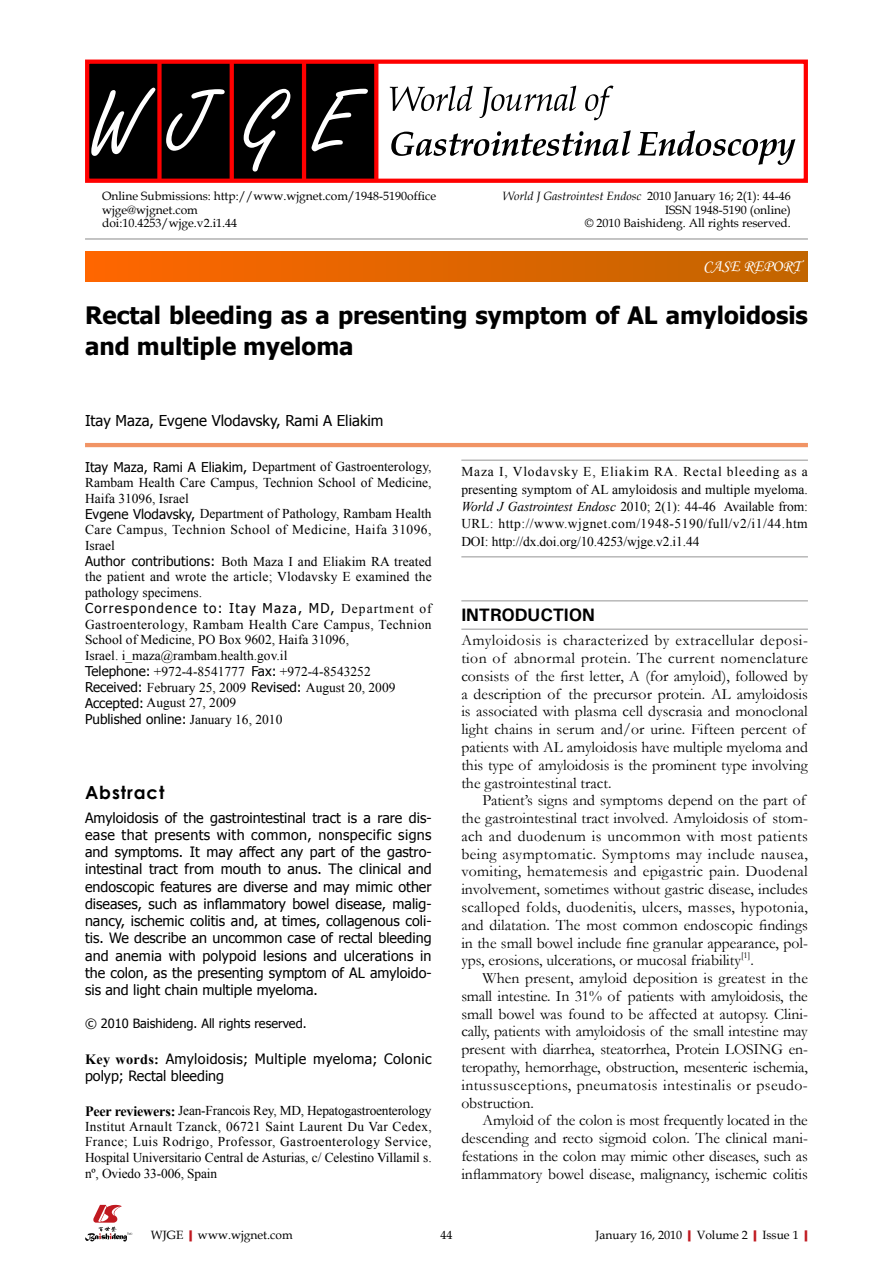
<style>
.page{position:relative;width:893px;height:1263px;background:#fff}
.page>*{position:absolute;margin:0;border:0;box-sizing:border-box;transform-origin:0 0}
.t1{font:700 24px/31.5px "Tahoma";color:#000}
.t2{font:700 18px "Univers";letter-spacing:-.01em;color:#000}
.t3{font:700 18px "Century Gothic";letter-spacing:.05em;color:#000}
.t4{font:16.5px "Monotype Corsiva";color:#fff}
.t5{font:15.75px/17.7px "Garamond";color:#000}
.t6{font:15.75px "Garamond";letter-spacing:.025em;color:#000}
.t7{font:15px "Tahoma";color:#000}
.t8{font:14.25px/17.2px "Tahoma";color:#000;text-align:justify}
.t9{font:14.25px/17.2px "Tahoma";letter-spacing:.025em;color:#000}
.t10{font:13.5px/15.8px "Times New Roman";color:#000}
.t11{font:13.5px "Tahoma";letter-spacing:.09em;color:#000}
.t12{font:13.5px "Tahoma";color:#000}
.t13{font:12.75px "Tahoma";color:#000}
.t14{font:12px/13.5px "Book Antiqua";color:#000;text-align:right}
.t15{font:9.15px "Garamond";color:#000}
.s1{font-style:italic}
.s2{font-family:"Tahoma"}
.s3{font-family:"Times New Roman"}
.s4{font-family:"Times New Roman";font-weight:700}
.s5{font-weight:700;font-size:14.25px}
.s6{font-weight:700;color:#c01920}
</style>
<div class="page">
<div style="left:85px;top:252px;width:723px;height:29px;background:linear-gradient(to right,#f60,#c16500)"></div>
<hr style="left:85px;top:239px;width:723px;height:1px;background:#898989">
<hr style="left:85px;top:443px;width:723px;height:4px;background:#f19465">
<div style="left:87px;top:61px;width:289px;height:121px;background:#000"></div>
<div style="left:157px;top:61px;width:5px;height:121px;background:#f00"></div>
<svg style="left:230px;top:65px;width:4px;height:113px"></svg>
<hr style="left:302px;top:61px;width:4px;height:121px;background:#f00">
<svg style="left:374px;top:65px;width:4px;height:113px"></svg>
<div style="left:85px;top:60px;width:723px;height:123px;border:4px solid #f00"></div>
<svg style="left:311px;top:89px;width:57px;height:62px"></svg>
<svg style="left:244px;top:89px;width:46px;height:83px"></svg>
<svg style="left:166px;top:89px;width:59px;height:62px"></svg>
<svg style="left:91px;top:88px;width:64px;height:68px"></svg>
<svg style="left:390px;top:86px;width:223px;height:34px"></svg>
<svg style="left:391px;top:130px;width:404px;height:35px"></svg>
<svg style="left:85px;top:1205px;width:48px;height:36px"></svg>
<hr style="left:461px;top:601px;width:347px;height:1px;background:#949495">
<hr style="left:461px;top:629px;width:347px;height:1px;background:#949495">
<hr style="left:461px;top:460px;width:347px;height:1px;background:#949495">
<hr style="left:461px;top:557px;width:347px;height:1px;background:#949495">
<p class="t14" style="left:102px;top:189px;width:336px;text-align:left">Online Submissions: http://www.wjgnet.com/1948-5190office wjge@wjgnet.com<br>doi:10.4253/wjge.v2.i1.44</p>
<p class="t14" style="left:503px;top:189px;width:290px"><span class="s1">World J Gastrointest Endosc</span> 2010 January 16; 2(1): 44-46<br>ISSN 1948-5190 (online)<br>© 2010 Baishideng. All rights reserved.</p>
<p class="t4" style="left:703px;top:256px;width:99px">CASE REPORT</p>
<h1 class="t1" style="left:85px;top:297px;width:724px">Rectal bleeding as a presenting symptom of AL amyloidosis and multiple myeloma</h1>
<p class="t7" style="left:85px;top:410px;width:300px">Itay Maza, Evgene Vlodavsky, Rami A Eliakim</p>
<p class="t10" style="left:85px;top:459px;width:348px"><span class="s2">Itay Maza, Rami A Eliakim,</span> Department of Gastroenterology, Rambam Health Care Campus, Technion School of Medicine, Haifa 31096, Israel<br><span class="s2">Evgene Vlodavsky,</span> Department of Pathology, Rambam Health Care Campus, Technion School of Medicine, Haifa 31096, Israel<br><span class="s2">Author contributions:</span> Both Maza I and Eliakim RA treated the patient and wrote the article; Vlodavsky E examined the pathology specimens.</p>
<p class="t11" style="left:85px;top:599px;width:348px">Correspondence to: Itay Maza, MD, <span class="s3">Department of</span></p>
<p class="t10" style="left:85px;top:616px;width:348px">Gastroenterology, Rambam Health Care Campus, Technion School of Medicine, PO Box 9602, Haifa 31096,<br>Israel. i_maza@rambam.health.gov.il<br><span class="s2">Telephone:</span> +972-4-8541777 <span class="s2">Fax:</span> +972-4-8543252<br><span class="s2">Received:</span> February 25, 2009 <span class="s2">Revised:</span> August 20, 2009<br><span class="s2">Accepted:</span> August 27, 2009</p>
<p class="t12" style="left:85px;top:710px;width:199px">Published online: <span class="s3">January 16, 2010</span></p>
<p class="t3" style="left:85px;top:779px;width:81px">Abstract</p>
<p class="t8" style="left:85px;top:808px;width:348px">Amyloidosis of the gastrointestinal tract is a rare dis&shy;ease that presents with common, nonspecific signs and symptoms. It may affect any part of the gastro&shy;intestinal tract from mouth to anus. The clinical and endoscopic features are diverse and may mimic other diseases, such as inflammatory bowel disease, malig&shy;nancy, ischemic colitis and, at times, collagenous coli&shy;tis. We describe an uncommon case of rectal bleeding and anemia with polypoid lesions and ulcerations in the colon, as the presenting symptom of AL amyloido&shy;sis and light chain multiple myeloma.</p>
<p class="t13" style="left:85px;top:1015px;width:223px">© 2010 Baishideng. All rights reserved.</p>
<p class="t9" style="left:85px;top:1050px;width:348px"><span class="s4">Key words:</span> Amyloidosis; Multiple myeloma; Colonic polyp; Rectal bleeding</p>
<p class="t10" style="left:85px;top:1103px;width:348px;text-align:justify"><span class="s5">Peer reviewers:</span> Jean-Francois Rey, MD, Hepatogastroenterology Institut Arnault Tzanck, 06721 Saint Laurent Du Var Cedex, France; Luis Rodrigo, Professor, Gastroenterology Service, Hospital Universitario Central de Asturias, c/ Celestino Villamil s. nº, Oviedo 33-006, Spain</p>
<p class="t10" style="left:461px;top:463px;width:348px;line-height:17.2px;text-align:justify">Maza I, Vlodavsky E, Eliakim RA. Rectal bleeding as a presenting symptom of AL amyloidosis and multiple myeloma.<br><span class="s1">World J Gastrointest Endosc</span> 2010; 2(1): 44-46 Available from:<br>URL: http://www.wjgnet.com/1948-5190/full/v2/i1/44.htm DOI: http://dx.doi.org/10.4253/wjge.v2.i1.44</p>
<p class="t2" style="left:461px;top:603px;width:135px">INTRODUCTION</p>
<p class="t5" style="left:461px;top:631px;width:348px">Amyloidosis is characterized by extracellular deposi&shy;tion of abnormal protein. The current nomenclature consists of the first letter, A (for amyloid), followed by a description of the precursor protein. AL amyloidosis is associated with plasma cell dyscrasia and monoclonal light chains in serum and/or urine. Fifteen percent of patients with AL amyloidosis have multiple myeloma and this type of amyloidosis is the prominent type involving the gastrointestinal tract.</p>
<p class="t5" style="left:461px;top:791px;width:348px;text-indent:21px">Patient’s signs and symptoms depend on the part of the gastrointestinal tract involved. Amyloidosis of stom&shy;ach and duodenum is uncommon with most patients being asymptomatic. Symptoms may include nausea, vomiting, hematemesis and epigastric pain. Duodenal involvement, sometimes without gastric disease, includes scalloped folds, duodenitis, ulcers, masses, hypotonia, and dilatation. The most common endoscopic findings in the small bowel include fine granular appearance, pol&shy;yps, erosions, ulcerations, or mucosal friability</p>
<p class="t15" style="left:741px;top:949px;width:11px">[1]</p>
<p class="t5" style="left:750px;top:951px;width:5px">.</p>
<p class="t5" style="left:483px;top:969px;width:327px">When present, amyloid deposition is greatest in the</p>
<p class="t5" style="left:461px;top:987px;width:348px">small intestine. In 31% of patients with amyloidosis, the</p>
<p class="t5" style="left:461px;top:1004px;width:348px">small bowel was found to be affected at autopsy. Clini-</p>
<p class="t5" style="left:461px;top:1022px;width:348px">cally, patients with amyloidosis of the small intestine may</p>
<p class="t5" style="left:461px;top:1040px;width:348px">present with diarrhea, steatorrhea, Protein LOSING en-</p>
<p class="t5" style="left:461px;top:1058px;width:348px">teropathy, hemorrhage, obstruction, mesenteric ischemia,</p>
<p class="t6" style="left:461px;top:1074px;width:348px">intussusceptions, pneumatosis intestinalis or pseudo-</p>
<p class="t5" style="left:461px;top:1093px;width:74px">obstruction.</p>
<p class="t5" style="left:483px;top:1111px;width:327px">Amyloid of the colon is most frequently located in the</p>
<p class="t5" style="left:461px;top:1129px;width:348px">descending and recto sigmoid colon. The clinical mani-</p>
<p class="t5" style="left:461px;top:1147px;width:348px">festations in the colon may mimic other diseases, such as</p>
<p class="t5" style="left:461px;top:1165px;width:348px">inflammatory bowel disease, malignancy, ischemic colitis</p>
<p class="t14" style="left:151px;top:1227px;width:143px">WJGE<span class="s6">|</span>www.wjgnet.com</p>
<p class="t14" style="left:440px;top:1227px;width:13px">44</p>
<p class="t14" style="left:595px;top:1227px;width:219px">January 16, 2010<span class="s6">|</span>Volume 2<span class="s6">|</span>Issue 1<span class="s6">|</span></p>
</div>
